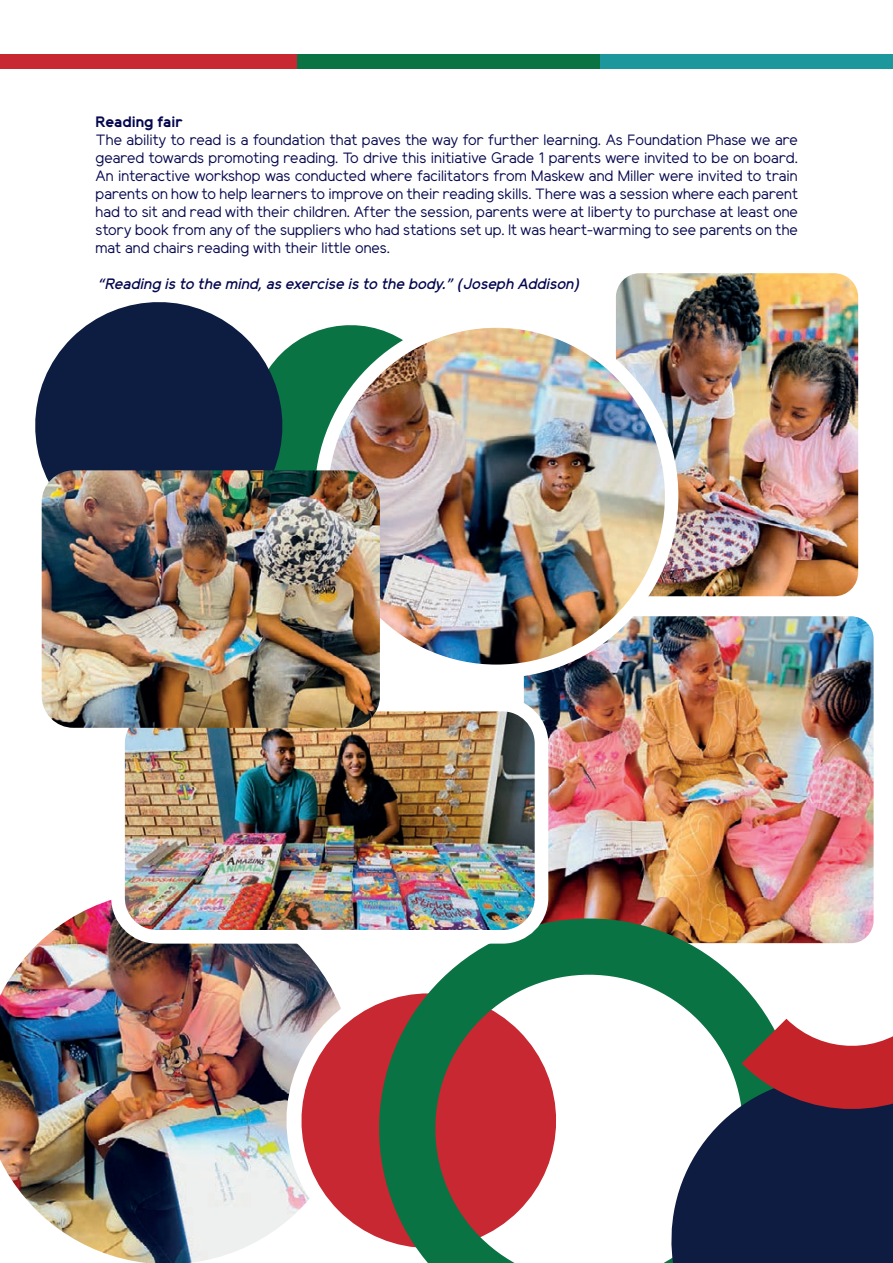
<style>
.page{position:relative;width:893px;height:1263px;background:#fff}
.page>*{position:absolute;margin:0;border:0;box-sizing:border-box;transform-origin:0 0}
.t1{font:15px/18px "Elliot Sans";color:#05074e;text-align:justify}
.t2{font:italic 500 15px "Elliot Sans";color:#05074e}
.t3{font:700 15px "Elliot Sans";color:#05074e}
</style>
<div class="page">
<svg style="left:295px;top:325px;width:108px;height:145px;fill:#0a7343"></svg>
<svg style="left:35px;top:302px;width:260px;height:259px;fill:#0d1c41"></svg>
<img style="left:616px;top:273px;width:242px;height:323px">
<img style="left:524px;top:616px;width:350px;height:327px">
<img style="left:0;top:900px;width:305px;height:363px">
<img style="left:321px;top:321px;width:351px;height:350px;border-radius:175px">
<div style="left:315px;top:314px;width:363px;height:364px;border:14px solid #fff;border-radius:50%"></div>
<div style="left:600px;top:54px;width:293px;height:14px;background:#1c989c"></div>
<div style="left:296px;top:54px;width:304px;height:14px;background:#0a7343"></div>
<div style="left:0;top:54px;width:296px;height:14px;background:#c72831"></div>
<img style="left:259px;top:951px;width:51px;height:312px">
<svg style="left:310px;top:849px;width:488px;height:414px"></svg>
<svg style="left:654px;top:1059px;width:239px;height:204px;fill:#0d1c40"></svg>
<svg style="left:742px;top:1019px;width:151px;height:105px"></svg>
<img style="left:118px;top:705px;width:423px;height:232px">
<div style="left:111px;top:698px;width:437px;height:246px;border:14px solid #fff;border-radius:39px"></div>
<img style="left:42px;top:470px;width:338px;height:258px">
<p class="t3" style="left:96px;top:115px;width:89px">Reading fair</p>
<p class="t1" style="left:96px;top:133px;width:704px">The ability to read is a foundation that paves the way for further learning. As Foundation Phase we are geared towards promoting reading. To drive this initiative Grade 1 parents were invited to be on board.<br>An interactive workshop was conducted where facilitators from Maskew and Miller were invited to train parents on how to help learners to improve on their reading skills. There was a session where each parent had to sit and read with their children. After the session, parents were at liberty to purchase at least one story book from any of the suppliers who had stations set up. It was heart-warming to see parents on the mat and chairs reading with their little ones.</p>
<p class="t2" style="left:99px;top:277px;width:483px">“Reading is to the mind, as exercise is to the body.” (Joseph Addison)</p>
</div>
